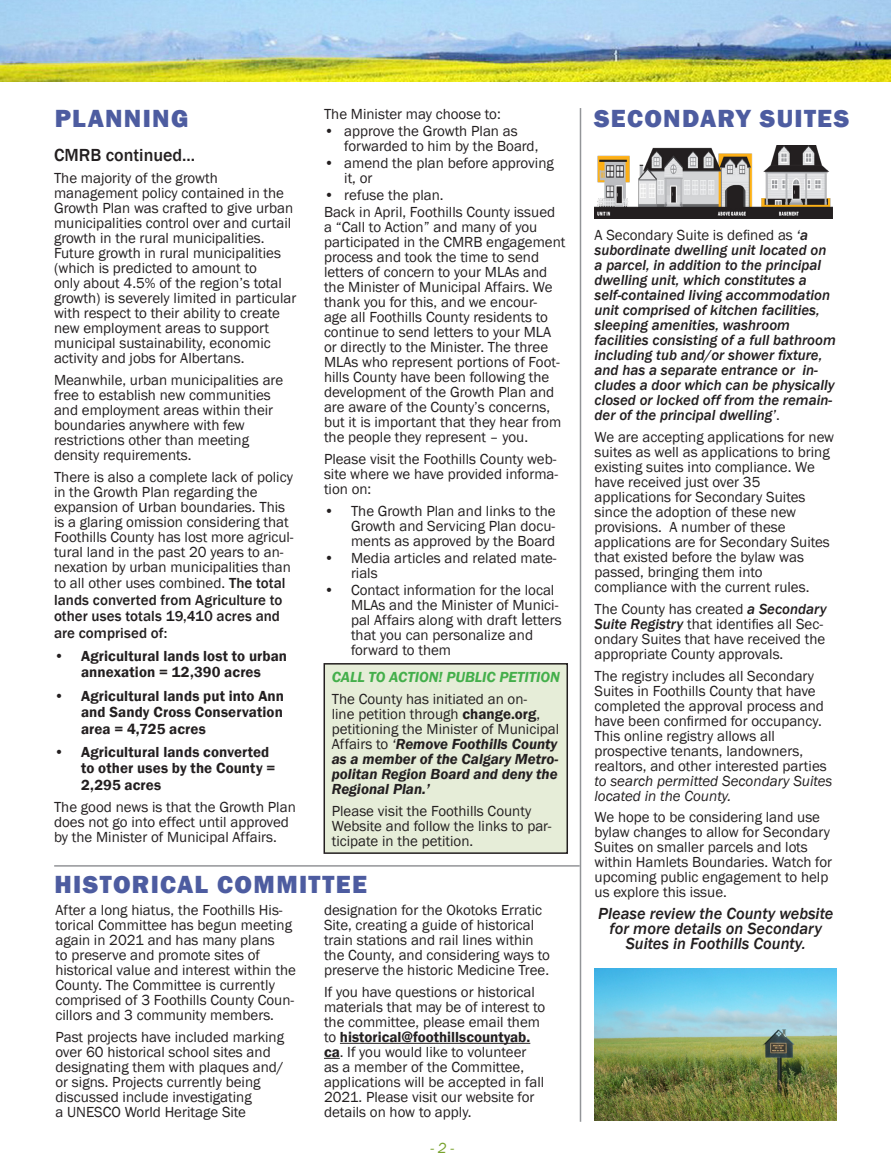
<style>
.page{position:relative;width:891px;height:1175px;background:#fff}
.page>*{position:absolute;margin:0;border:0;box-sizing:border-box;transform-origin:0 0}
.Heading_2_sub{font:800 25.5px "Franklin Gothic";letter-spacing:.05em;color:#4d5ca0}
.t1{font:500 18px "Franklin Gothic";color:#231f20}
.t2{font:italic 500 16.5px/15px "Franklin Gothic";color:#231f20;text-align:center}
.t3{font:15px/15px "Franklin Gothic";color:#231f20}
.t4{font:italic 500 15px/15px "Franklin Gothic";color:#231f20}
.t5{font:italic 600 15px/15px "Franklin Gothic";color:#231f20}
.t6{font:600 15px/16.5px "Franklin Gothic";letter-spacing:.01em;color:#231f20;text-align:center}
.t7{font:500 15px/16.5px "Franklin Gothic";letter-spacing:.005em;color:#231f20}
.t8{font:italic 600 15px "Franklin Gothic";color:#44af4b}
.t9{font:italic 15px "Franklin Gothic";color:#78a22d}
.s1{font-size:18px}
.s2{font-weight:400}
.s3{font-weight:400;font-style:normal}
.s4{font-weight:500;font-style:italic}
.s5{font-style:italic}
.s6{font-style:inherit}
.s7{font-style:normal}
.s8{font-weight:500}
.s9{font-weight:600}
</style>
<div class="page">
<img style="left:595px;top:145px;width:238px;height:74px">
<hr style="left:580px;top:108px;width:1px;height:1013px;background:#939598">
<img style="left:0;top:0;width:891px;height:81px">
<img style="left:594px;top:968px;width:243px;height:152px">
<hr style="left:340px;top:1043px;width:190px;height:1px;background:#231f20">
<svg style="left:324px;top:1058px;width:16px;height:1px"></svg>
<div style="left:324px;top:664px;width:243px;height:189px;background:#e6edd8"></div>
<div style="left:324px;top:663px;width:244px;height:191px;border:2px solid #231f20"></div>
<hr style="left:54px;top:865px;width:526px;height:1px;background:#939598">
<p class="t3" style="left:324px;top:106px;width:178px">The Minister may choose to:</p>
<p class="t3" style="left:344px;top:123px;width:196px;text-indent:-20px">• approve the Growth Plan as forwarded to him by the Board,</p>
<p class="t3" style="left:344px;top:156px;width:211px;text-indent:-20px">• amend the plan before approving it, or</p>
<p class="t3" style="left:324px;top:188px;width:121px">• refuse the plan.</p>
<p class="t3" style="left:324px;top:205px;width:243px">Back in April, Foothills County issued a “Call to Action” and many of you participated in the CMRB engagement process and took the time to send letters of concern to your MLAs and the Minister of Municipal Affairs. We thank you for this, and we encour-<br>age all Foothills County residents to continue to send letters to your MLA or directly to the Minister. The three MLAs who represent portions of Foot&shy;hills County have been following the development of the Growth Plan and are aware of the County’s concerns, but it is important that they hear from the people they represent – you.</p>
<p class="t3" style="left:324px;top:452px;width:236px;text-align:justify">Please visit the Foothills County web&shy;site where we have provided informa&shy;tion on:</p>
<p class="t3" style="left:351px;top:503px;width:206px;text-align:justify;text-indent:-27px">• The Growth Plan and links to the Growth and Servicing Plan docu&shy;ments as approved by the Board</p>
<p class="t3" style="left:351px;top:551px;width:207px;text-indent:-27px">• Media articles and related mate&shy;rials</p>
<p class="t3" style="left:351px;top:583px;width:212px;text-indent:-27px">• Contact information for the local<br>MLAs and the Minister of Munici&shy;pal Affairs along with draft <span class="s1">l</span>etters that you can personalize and forward to them</p>
<p class="Heading_2_sub" style="left:55px;top:102px;width:135px">PLANNING</p>
<p class="Heading_2_sub" style="left:594px;top:102px;width:257px">SECONDARY SUITES</p>
<p class="t1" style="left:54px;top:144px;width:143px">CMRB continued...</p>
<p class="t3" style="left:54px;top:171px;width:244px">The majority of the growth management policy contained in the Growth Plan was crafted to give urban municipalities control over and curtail growth in the rural municipalities.<br>Future growth in rural municipalities (which is predicted to amount to<br>only about 4.5% of the region’s total growth) is severely limited in particular with respect to their ability to create new employment areas to support municipal sustainability, economic activity and jobs for Albertans.</p>
<p class="t3" style="left:54px;top:372px;width:231px">Meanwhile, urban municipalities are free to establish new communities and employment areas within their boundaries anywhere with few restrictions other than meeting density requirements.</p>
<p class="t3" style="left:54px;top:469px;width:241px">There is also a complete lack of policy in the Growth Plan regarding the expansion of <span class="s1">u</span>rban boundaries. This is a glaring omission considering that Foothills County has lost more agricul&shy;tural land in the past 20 years to an&shy;nexation by urban municipalities than</p>
<p class="t7" style="left:54px;top:575px;width:233px"><span class="s2">to all other uses combined.</span> The total lands converted from Agriculture to other uses totals 19,410 acres and are comprised of:</p>
<p class="t6" style="left:54px;top:648px;width:235px">• Agricultural lands lost to urban annexation = 12,390 acres</p>
<p class="t6" style="left:81px;top:687px;width:205px;text-align:justify;text-indent:-27px">• Agricultural lands put into Ann and Sandy Cross Conservation area = 4,725 acres</p>
<p class="t6" style="left:81px;top:744px;width:196px;text-align:left;text-indent:-27px">• Agricultural lands converted to other uses by the County =<br>2,295 acres</p>
<p class="t3" style="left:54px;top:799px;width:243px">The good news is that the Growth Plan does not go into effect until approved by the Minister of Municipal Affairs.</p>
<p class="Heading_2_sub" style="left:54px;top:867px;width:314px">HISTORICAL COMMITTEE</p>
<p class="t3" style="left:55px;top:903px;width:242px">After a long hiatus, the Foothills His&shy;torical Committee has begun meeting again in 2021 and has many plans<br>to preserve and promote sites of historical value and interest within the County. The Committee is currently comprised of 3 Foothills County Coun&shy;cillors and 3 community members.</p>
<p class="t3" style="left:55px;top:1030px;width:230px">Past projects have included marking over 60 historical school sites and designating them with plaques and/ or signs. Projects currently being discussed include investigating<br>a UNESCO World Heritage Site</p>
<p class="t4" style="left:595px;top:228px;width:243px"><span class="s3">A Secondary Suite is defined as</span> ‘a subordinate dwelling unit located on a parcel, in addition to the principal dwelling unit, which constitutes a self-contained living accommodation unit comprised of kitchen facilities, sleeping amenities, washroom facilities consisting of a full bathroom including tub and/or shower fixture, and has a separate entrance or in&shy;cludes a door which can be physically closed or locked off from the remain&shy;der of the principal dwelling’<span class="s3">.</span></p>
<p class="t3" style="left:595px;top:430px;width:241px">We are accepting applications for new suites as well as applications to bring existing suites into compliance. We have received just over 35 applications for Secondary Suites since the adoption of these new provisions. A number of these applications are for Secondary Suites that existed before the bylaw was passed, bringing them into compliance with the current rules.</p>
<p class="t3" style="left:595px;top:601px;width:234px">The County has created <span class="s4">a Secondary Suite Registry</span> that identifies all Sec&shy;ondary Suites that have received the appropriate County approvals.</p>
<p class="t3" style="left:595px;top:668px;width:239px">The registry includes all Secondary Suites in Foothills County that have completed the approval process and have been confirmed for occupancy.<br>This online registry allows all prospective tenants, landowners, realtors, and other interested parties <span class="s5">to search permitted Secondary Suites located in the County.</span></p>
<p class="t3" style="left:595px;top:810px;width:239px">We hope to be considering land use bylaw changes to allow for Secondary Suites on smaller parcels and lots within Hamlets Boundaries. Watch for upcoming public engagement to help us explore this issue.</p>
<p class="t2" style="left:598px;top:906px;width:237px">Please review the County website for more details on Secondary<br>Suites in Foothills County.</p>
<p class="t8" style="left:332px;top:667px;width:230px"><span class="s6">CALL TO ACTION</span>! PUBLIC PETITION</p>
<p class="t5" style="left:332px;top:691px;width:229px"><span class="s3">The County has initiated an on-<br>line petition through</span> <span class="s7">change.org</span><span class="s3">, petitioning the Minister of Municipal<br>Affairs to</span> <span class="s8">‘</span>Remove Foothills County as a member of the Calgary Metro&shy;politan Region Board and deny the<br>Regional Plan.’</p>
<p class="t3" style="left:332px;top:803px;width:221px">Please visit the Foothills County<br>Website and follow the links to par&shy;ticipate in the petition.</p>
<p class="t3" style="left:324px;top:903px;width:227px">designation for the Okotoks Erratic Site, creating a guide of historical train stations and rail lines within the County, and considering ways to preserve the historic Medicine Tree.</p>
<p class="t3" style="left:324px;top:985px;width:223px">If you have questions or historical materials that may be of interest to the committee, please email them to <span class="s9">historical@foothillscountyab. ca</span>. If you would like to volunteer<br>as a member of the Committee, applications will be accepted in fall 2021. Please visit our website for details on how to apply.</p>
<p class="t9" style="left:430px;top:1138px;width:25px">- 2 -</p>
</div>
